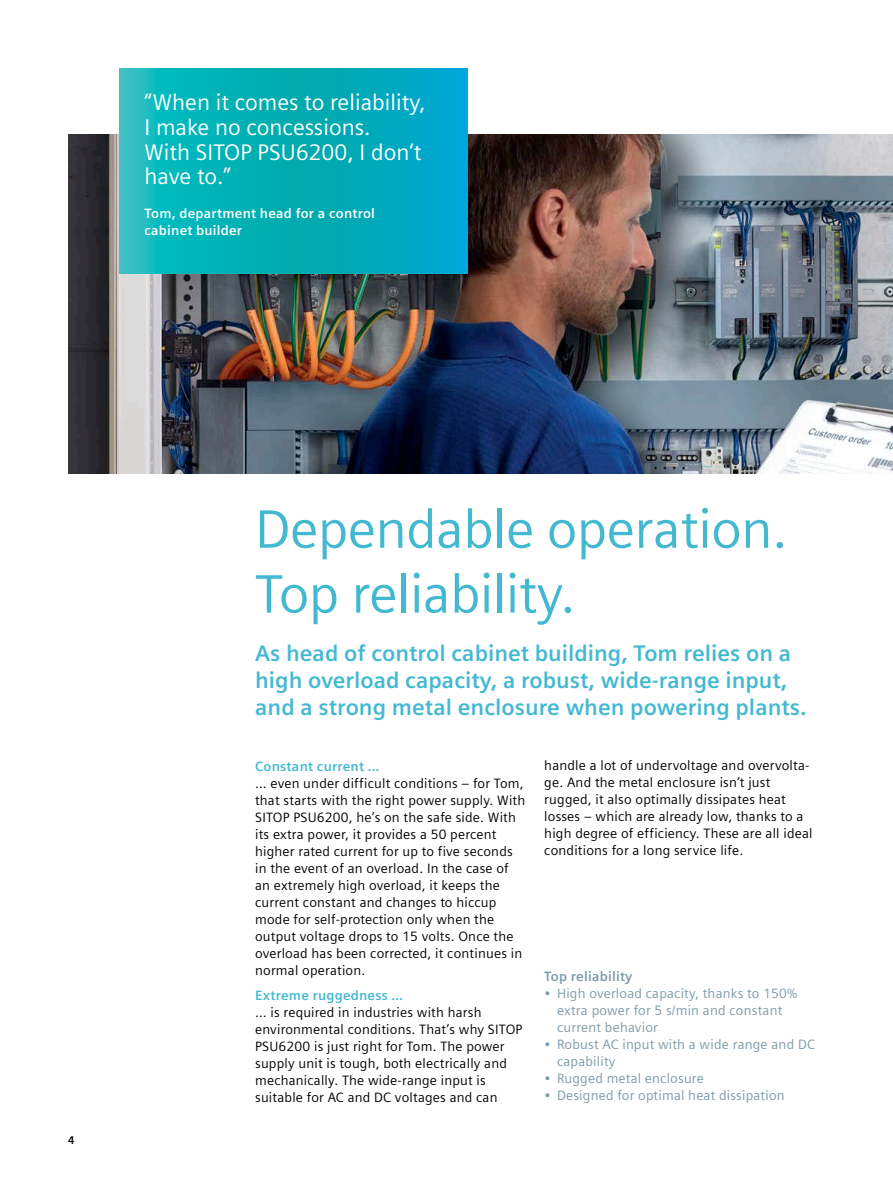
<style>
.page{position:relative;width:893px;height:1191px;background:#fff}
.page>*{position:absolute;margin:0;border:0;box-sizing:border-box;transform-origin:0 0}
.t1{font:54px/64.8px "Siemens Sans Global";letter-spacing:-.01em;color:#43b9d1}
.t2{font:700 22.5px/27px "Siemens Sans";color:#43b9d1}
.t3{font:22.5px/24.8px "Siemens Sans Global";color:#fff}
.t4{font:13.5px/17px "Siemens Sans Global";letter-spacing:.015em;color:#000}
.t5{font:13.5px/17px "Siemens Sans Global";letter-spacing:.015em;color:#7b99a9}
.t6{font:700 13.5px/17px "Siemens Sans Global";letter-spacing:.015em;color:#fff}
.t7{font:700 13.5px "Siemens Sans";letter-spacing:.015em;color:#43b9d1}
.t8{font:700 13.5px "Siemens Sans";letter-spacing:.015em;color:#7b99a9}
.t9{font:700 11.25px "Siemens Sans";color:#000}
</style>
<div class="page">
<img style="left:68px;top:134px;width:825px;height:340px">
<svg style="left:119px;top:68px;width:349px;height:206px;background:#04aebb"></svg>
<h2 class="t3" style="left:145px;top:91px;width:283px">“When it comes to reliability,<br>I make no concessions.<br>With SITOP PSU6200, I don’t have to.”</h2>
<p class="t6" style="left:145px;top:205px;width:232px">Tom, department head for a control cabinet builder</p>
<p class="t9" style="left:68px;top:1134px;width:8px">4</p>
<h1 class="t1" style="left:255px;top:499px;width:534px">Dependable operation.<br>Top reliability.</h1>
<h2 class="t2" style="left:255px;top:640px;width:553px">As head of control cabinet building, Tom relies on a high overload capacity, a robust, wide-range input, and a strong metal enclosure when powering plants.</h2>
<p class="t7" style="left:255px;top:758px;width:126px">Constant current …</p>
<p class="t4" style="left:255px;top:775px;width:272px">… even under difficult conditions – for Tom, that starts with the right power supply. With SITOP PSU6200, he’s on the safe side. With its extra power, it provides a 50 percent higher rated current for up to five seconds in the event of an overload. In the case of an extremely high overload, it keeps the current constant and changes to hiccup mode for self-protection only when the output voltage drops to 15 volts. Once the overload has been corrected, it continues in normal operation.</p>
<p class="t7" style="left:255px;top:988px;width:150px">Extreme ruggedness …</p>
<p class="t4" style="left:255px;top:1004px;width:269px">… is required in industries with harsh environmental conditions. That’s why SITOP PSU6200 is just right for Tom. The power supply unit is tough, both electrically and mechanically. The wide-range input is suitable for AC and DC voltages and can</p>
<p class="t4" style="left:544px;top:757px;width:270px">handle a lot of undervoltage and overvolta&shy;ge. And the metal enclosure isn’t just rugged, it also optimally dissipates heat losses – which are already low, thanks to a high degree of efficiency. These are all ideal conditions for a long service life.</p>
<p class="t8" style="left:544px;top:969px;width:90px">Top reliability</p>
<p class="t5" style="left:557px;top:985px;width:242px;text-indent:-13px">• High overload capacity, thanks to 150% extra power for 5 s/min and constant current behavior</p>
<p class="t5" style="left:557px;top:1036px;width:259px;text-indent:-13px">• Robust AC input with a wide range and DC capability</p>
<p class="t5" style="left:544px;top:1070px;width:161px">• Rugged metal enclosure</p>
<p class="t5" style="left:544px;top:1087px;width:242px">• Designed for optimal heat dissipation</p>
</div>
